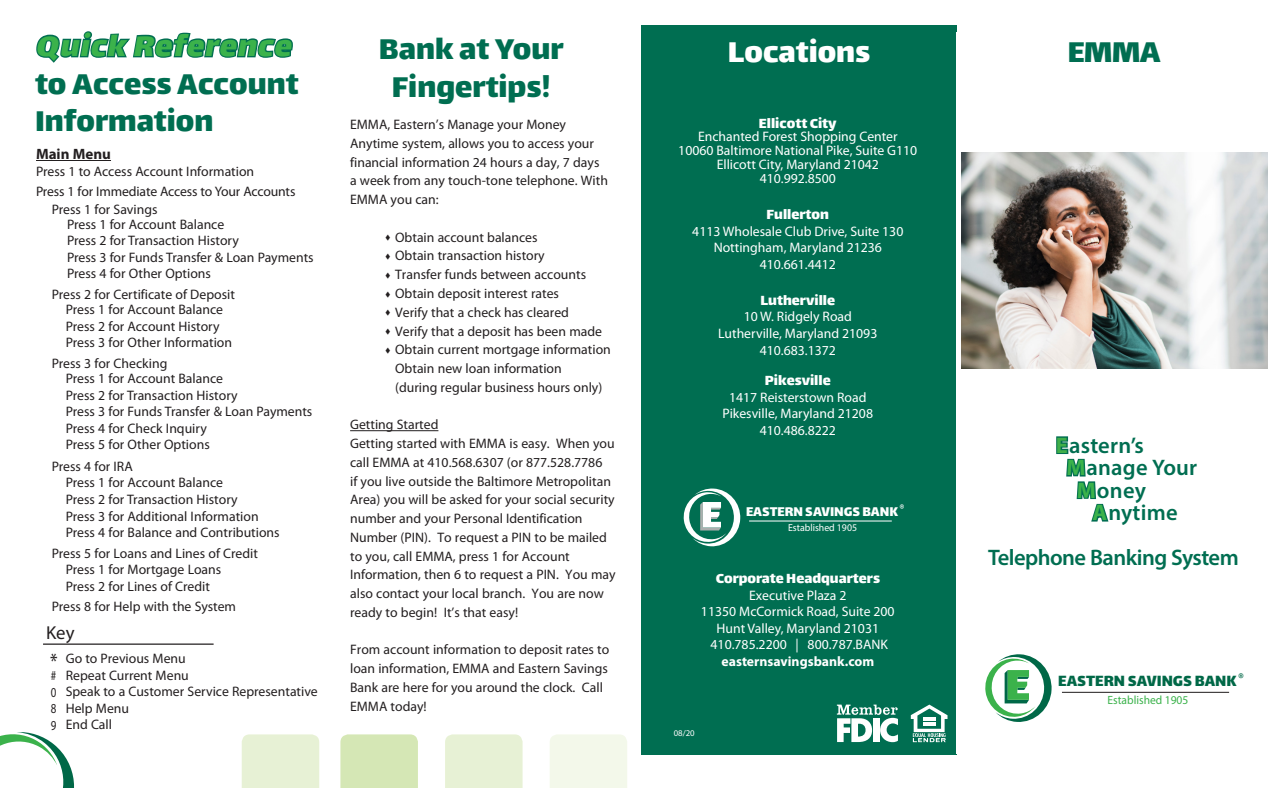
<style>
.page{position:relative;width:1283px;height:788px;background:#fff}
.page>*{position:absolute;margin:0;border:0;box-sizing:border-box;transform-origin:0 0}
.t1{font:35px/37.5px "Lalezar";color:#006e51;text-align:justify}
.t2{font:35px "Lalezar";color:#fff}
.t3{font:600 22.5px "Myriad Pro";letter-spacing:-.01em;color:#006e51}
.t4{font:600 22.5px "Myriad Pro";letter-spacing:.01em;color:#006e51}
.t5{font:22.5px "Myriad Pro";color:#231f20;scale:.8 1}
.t6{font:18.75px "Myriad Pro";color:#231f20}
.t7{font:18.25px "Lalezar";color:#006847;scale:.96 1}
.t8{font:16.25px "Lalezar";color:#fff}
.t9{font:15.5px "Lalezar";color:#fff;scale:.96 1}
.t10{font:700 15px "Myriad Pro";color:#231f20}
.t11{font:13.75px/18.8px "Myriad Pro";color:#231f20}
.t12{font:13.75px/13.8px "Myriad Pro";color:#fff;text-align:center}
.t13{font:700 13.75px "Myriad Pro";color:#fff}
.t14{font:13.75px "Myriad Pro";color:#231f20;scale:.8 1}
.t15{font:12.75px "Lalezar";color:#006847;scale:.96 1}
.t16{font:12px "Myriad Pro";color:#3bb24b;scale:.96 1}
.t17{font:10.88px "Lalezar";color:#fff;scale:.96 1}
.t18{font:10.25px "Myriad Pro";color:#fff;scale:.96 1}
.t19{font:8.75px "Myriad Pro";color:#fff}
.s1{font-style:italic;color:#3bb24b}
.s2{font-weight:700;color:#40ae49}
.s3{font-weight:700;color:#3bb24b}
</style>
<div class="page">
<hr style="left:43px;top:643px;width:171px;height:1px;background:#231f20">
<div style="left:641px;top:25px;width:315px;height:729px;background:#006e51"></div>
<hr style="left:1062px;top:692px;width:167px;height:1px;background:#231f20">
<svg style="left:985px;top:654px;width:67px;height:68px"></svg>
<hr style="left:36px;top:160px;width:75px;height:1px;background:#231f20">
<hr style="left:749px;top:520px;width:142px;height:1px;background:#fff">
<svg style="left:683px;top:488px;width:58px;height:59px"></svg>
<svg style="left:1056px;top:436px;width:53px;height:86px"></svg>
<svg style="left:837px;top:704px;width:61px;height:38px"></svg>
<div style="left:872px;top:718px;width:7px;height:24px;background:#fff"></div>
<svg style="left:910px;top:704px;width:37px;height:38px"></svg>
<hr style="left:350px;top:430px;width:88px;height:1px;background:#231f20">
<img style="left:961px;top:153px;width:306px;height:216px">
<div style="left:242px;top:734px;width:77px;height:54px;background:#e7f1d5"></div>
<div style="left:340px;top:734px;width:78px;height:54px;background:#d5e7b5"></div>
<div style="left:445px;top:734px;width:77px;height:54px;background:#e7f1d5"></div>
<div style="left:550px;top:734px;width:77px;height:54px;background:#f3f8ea"></div>
<svg style="left:0;top:732px;width:74px;height:56px"></svg>
<svg style="left:36px;top:31px;width:257px;height:32px"></svg>
<p class="t1" style="left:35px;top:25px;width:267px"><span class="s1">Quick Reference </span>to Access Account Information</p>
<p class="t10" style="left:36px;top:145px;width:76px">Main Menu</p>
<p class="t11" style="left:36px;top:162px;width:220px">Press 1 to Access Account Information</p>
<p class="t11" style="left:36px;top:181px;width:261px">Press 1 for Immediate Access to Your Accounts</p>
<p class="t11" style="left:52px;top:199px;width:107px">Press 1 for Savings</p>
<p class="t11" style="left:67px;top:215px;width:159px">Press 1 for Account Balance</p>
<p class="t11" style="left:67px;top:231px;width:173px">Press 2 for Transaction History</p>
<p class="t11" style="left:67px;top:248px;width:248px">Press 3 for Funds Transfer &amp; Loan Payments</p>
<p class="t11" style="left:67px;top:264px;width:145px">Press 4 for Other Options</p>
<p class="t11" style="left:66px;top:300px;width:159px">Press 1 for Account Balance</p>
<p class="t11" style="left:66px;top:316px;width:155px">Press 2 for Account History</p>
<p class="t11" style="left:66px;top:333px;width:168px">Press 3 for Other Information</p>
<p class="t11" style="left:52px;top:284px;width:185px">Press 2 for Certificate of Deposit</p>
<p class="t11" style="left:52px;top:354px;width:117px">Press 3 for Checking</p>
<p class="t11" style="left:66px;top:369px;width:159px">Press 1 for Account Balance</p>
<p class="t11" style="left:66px;top:385px;width:173px">Press 2 for Transaction History</p>
<p class="t11" style="left:66px;top:402px;width:248px">Press 3 for Funds Transfer &amp; Loan Payments</p>
<p class="t11" style="left:66px;top:418px;width:142px">Press 4 for Check Inquiry</p>
<p class="t11" style="left:66px;top:435px;width:145px">Press 5 for Other Options</p>
<p class="t11" style="left:52px;top:456px;width:82px">Press 4 for IRA</p>
<p class="t11" style="left:66px;top:473px;width:159px">Press 1 for Account Balance</p>
<p class="t11" style="left:66px;top:489px;width:173px">Press 2 for Transaction History</p>
<p class="t11" style="left:66px;top:506px;width:194px">Press 3 for Additional Information</p>
<p class="t11" style="left:66px;top:522px;width:215px">Press 4 for Balance and Contributions</p>
<p class="t11" style="left:52px;top:543px;width:208px">Press 5 for Loans and Lines of Credit</p>
<p class="t11" style="left:66px;top:560px;width:157px">Press 1 for Mortgage Loans</p>
<p class="t11" style="left:66px;top:576px;width:146px">Press 2 for Lines of Credit</p>
<p class="t11" style="left:52px;top:597px;width:186px">Press 8 for Help with the System</p>
<p class="t6" style="left:46px;top:621px;width:30px">Key</p>
<p class="t5" style="left:50px;top:647px;width:11px">*</p>
<p class="t14" style="left:51px;top:667px;width:8px">#</p>
<p class="t14" style="left:51px;top:683px;width:9px">0</p>
<p class="t14" style="left:51px;top:700px;width:9px">8</p>
<p class="t14" style="left:51px;top:716px;width:9px">9</p>
<p class="t11" style="left:66px;top:648px;width:122px">Go to Previous Menu</p>
<p class="t11" style="left:66px;top:665px;width:125px">Repeat Current Menu</p>
<p class="t11" style="left:66px;top:681px;width:253px">Speak to a Customer Service Representative</p>
<p class="t11" style="left:66px;top:698px;width:65px">Help Menu</p>
<p class="t11" style="left:66px;top:714px;width:48px">End Call</p>
<p class="t1" style="left:379px;top:28px;width:186px">Bank at Your</p>
<p class="t1" style="left:392px;top:66px;width:160px">Fingertips!</p>
<p class="t11" style="left:350px;top:115px;width:259px">EMMA, Eastern’s Manage your Money Anytime system, allows you to access your financial information 24 hours a day, 7 days a week from any touch-tone telephone. With EMMA you can:</p>
<p class="t11" style="left:395px;top:227px;width:144px">Obtain account balances</p>
<p class="t11" style="left:395px;top:246px;width:151px">Obtain transaction history</p>
<p class="t11" style="left:395px;top:265px;width:192px">Transfer funds between accounts</p>
<p class="t11" style="left:395px;top:284px;width:165px">Obtain deposit interest rates</p>
<p class="t11" style="left:395px;top:302px;width:175px">Verify that a check has cleared</p>
<p class="t11" style="left:395px;top:321px;width:208px">Verify that a deposit has been made</p>
<p class="t11" style="left:395px;top:340px;width:217px">Obtain current mortgage information</p>
<p class="t11" style="left:395px;top:359px;width:168px">Obtain new loan information</p>
<p class="t11" style="left:395px;top:377px;width:209px">(during regular business hours only)</p>
<p class="t11" style="left:350px;top:415px;width:90px">Getting Started</p>
<p class="t11" style="left:350px;top:434px;width:267px">Getting started with EMMA is easy. When you call EMMA at 410.568.6307 (or 877.528.7786<br>if you live outside the Baltimore Metropolitan Area) you will be asked for your social security number and your Personal Identification Number (PIN). To request a PIN to be mailed to you, call EMMA, press 1 for Account Information, then 6 to request a PIN. You may also contact your local branch. You are now ready to begin! It’s that easy!</p>
<p class="t11" style="left:350px;top:640px;width:261px">From account information to deposit rates to loan information, EMMA and Eastern Savings Bank are here for you around the clock. Call EMMA today!</p>
<p class="t2" style="left:728px;top:29px;width:144px">Locations</p>
<p class="t8" style="left:759px;top:112px;width:79px">Ellicott City</p>
<p class="t12" style="left:678px;top:130px;width:240px">Enchanted Forest Shopping Center<br>10060 Baltimore National Pike, Suite G110<br>Ellicott City, Maryland 21042<br>410.992.8500</p>
<p class="t8" style="left:766px;top:204px;width:64px">Fullerton</p>
<p class="t12" style="left:692px;top:222px;width:213px;line-height:16.5px">4113 Wholesale Club Drive, Suite 130<br>Nottingham, Maryland 21236</p>
<p class="t12" style="left:759px;top:257px;width:78px">410.661.4412</p>
<p class="t8" style="left:760px;top:290px;width:76px">Lutherville</p>
<p class="t12" style="left:743px;top:310px;width:110px">10 W. Ridgely Road</p>
<p class="t12" style="left:718px;top:326px;width:161px">Lutherville, Maryland 21093</p>
<p class="t12" style="left:759px;top:343px;width:78px">410.683.1372</p>
<p class="t8" style="left:765px;top:370px;width:67px">Pikesville</p>
<p class="t12" style="left:729px;top:390px;width:139px">1417 Reisterstown Road</p>
<p class="t12" style="left:722px;top:406px;width:152px">Pikesville, Maryland 21208</p>
<p class="t12" style="left:759px;top:423px;width:78px">410.486.8222</p>
<p class="t17" style="left:899px;top:501px;width:6px">®</p>
<p class="t9" style="left:746px;top:501px;width:160px">EASTERN SAVINGS BANK</p>
<p class="t18" style="left:788px;top:521px;width:73px">Established 1905</p>
<p class="t8" style="left:715px;top:568px;width:166px">Corporate Headquarters</p>
<p class="t12" style="left:749px;top:588px;width:99px">Executive Plaza 2</p>
<p class="t12" style="left:701px;top:604px;width:195px">11350 McCormick Road, Suite 200</p>
<p class="t12" style="left:716px;top:621px;width:164px">Hunt Valley, Maryland 21031</p>
<p class="t12" style="left:710px;top:637px;width:179px">410.785.2200 | 800.787.BANK</p>
<p class="t13" style="left:721px;top:653px;width:154px">easternsavingsbank.com</p>
<p class="t19" style="left:674px;top:727px;width:22px">08/20</p>
<p class="t1" style="left:1067px;top:31px;width:94px">EMMA</p>
<p class="t3" style="left:1056px;top:431px;width:89px"><span class="s2">E</span>astern’s</p>
<p class="t4" style="left:1066px;top:453px;width:132px"><span class="s3">M</span>anage Your</p>
<p class="t3" style="left:1076px;top:476px;width:71px"><span class="s3">M</span>oney</p>
<p class="t3" style="left:1092px;top:498px;width:87px"><span class="s3">A</span>nytime</p>
<p class="t3" style="left:988px;top:543px;width:252px">Telephone Banking System</p>
<p class="t15" style="left:1238px;top:669px;width:7px">®</p>
<p class="t7" style="left:1058px;top:669px;width:187px">EASTERN SAVINGS BANK</p>
<p class="t16" style="left:1107px;top:692px;width:86px">Established 1905</p>
</div>
